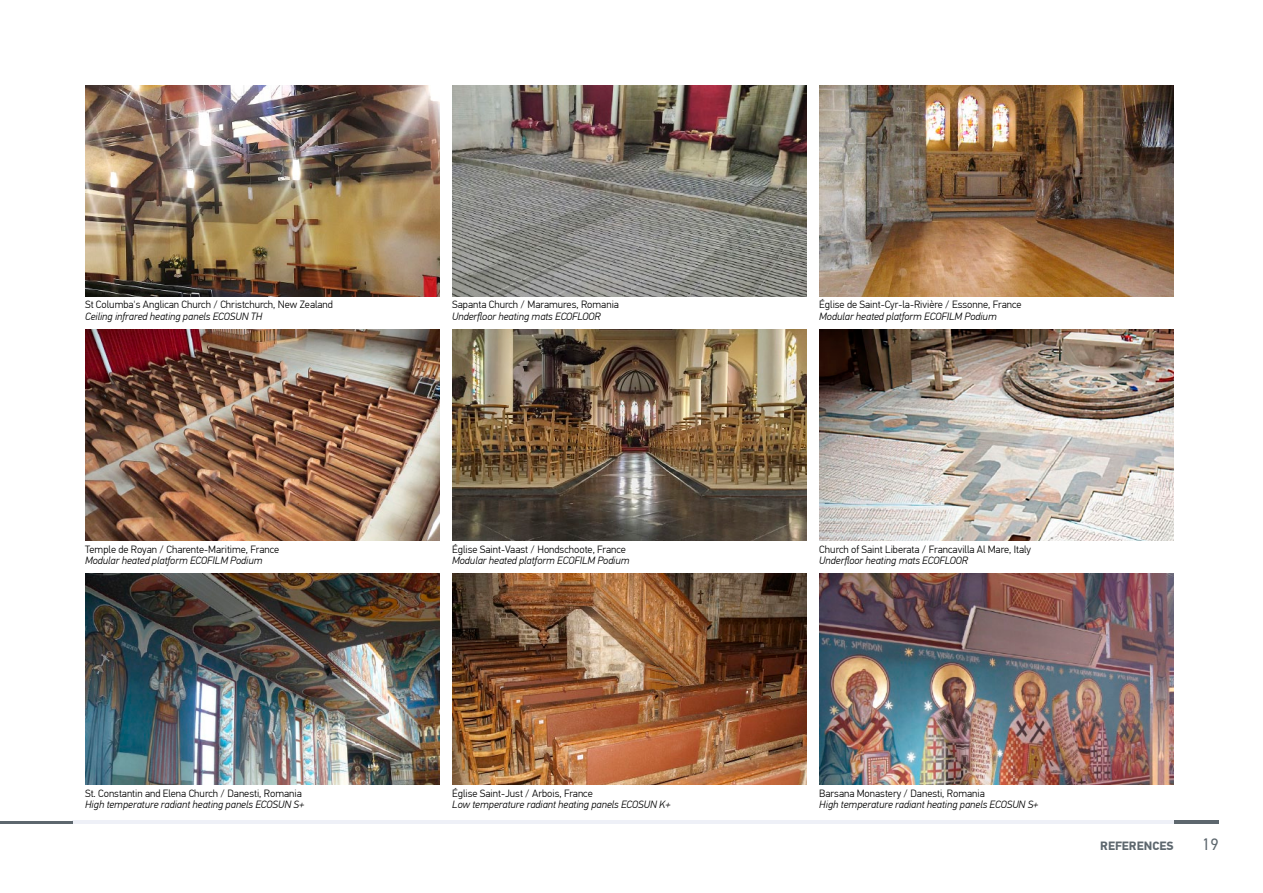
<style>
.page{position:relative;width:1263px;height:893px;background:#fff}
.page>*{position:absolute;margin:0;border:0;box-sizing:border-box;transform-origin:0 0}
.t1{font:16.5px "PF Din Text Pro";color:#5d676e}
.t2{font:700 12px "PF Din Text Pro";color:#5d676e}
.t3{font:300 10.5px "PF Din Text Pro";color:#000}
.t4{font:italic 300 10.5px "PF Din Text Pro";color:#000}
</style>
<div class="page">
<hr style="left:72px;top:821px;width:1146px;height:3px;background:#eef0f7">
<hr style="left:1174px;top:821px;width:44px;height:3px;background:#5d676e">
<hr style="left:0;top:821px;width:72px;height:2px;background:#5d676e">
<img style="left:85px;top:85px;width:354px;height:211px">
<img style="left:452px;top:85px;width:354px;height:211px">
<img style="left:819px;top:85px;width:355px;height:211px">
<img style="left:85px;top:329px;width:354px;height:211px">
<img style="left:819px;top:329px;width:355px;height:211px">
<img style="left:819px;top:573px;width:355px;height:211px">
<img style="left:452px;top:329px;width:354px;height:211px">
<img style="left:85px;top:573px;width:354px;height:211px">
<img style="left:452px;top:573px;width:354px;height:211px">
<p class="t3" style="left:85px;top:299px;width:249px">St Columba's Anglican Church / Christchurch, New Zealand</p>
<p class="t4" style="left:85px;top:310px;width:179px">Ceiling infrared heating panels ECOSUN TH</p>
<p class="t3" style="left:452px;top:299px;width:168px">Sapanta Church / Maramures, Romania</p>
<p class="t4" style="left:452px;top:310px;width:150px">Underfloor heating mats ECOFLOOR</p>
<p class="t3" style="left:819px;top:299px;width:204px">Église de Saint-Cyr-la-Rivière / Essonne, France</p>
<p class="t4" style="left:819px;top:310px;width:179px">Modular heated platform ECOFILM Podium</p>
<p class="t3" style="left:85px;top:543px;width:196px">Temple de Royan / Charente-Maritime, France</p>
<p class="t4" style="left:85px;top:554px;width:179px">Modular heated platform ECOFILM Podium</p>
<p class="t3" style="left:452px;top:543px;width:175px">Église Saint-Vaast / Hondschoote, France</p>
<p class="t4" style="left:452px;top:554px;width:179px">Modular heated platform ECOFILM Podium</p>
<p class="t3" style="left:819px;top:543px;width:213px">Church of Saint Liberata / Francavilla Al Mare, Italy</p>
<p class="t4" style="left:819px;top:554px;width:150px">Underfloor heating mats ECOFLOOR</p>
<p class="t3" style="left:85px;top:787px;width:218px">St. Constantin and Elena Church / Danesti, Romania</p>
<p class="t4" style="left:85px;top:799px;width:221px">High temperature radiant heating panels ECOSUN S+</p>
<p class="t3" style="left:452px;top:787px;width:142px">Église Saint-Just / Arbois, France</p>
<p class="t4" style="left:452px;top:799px;width:220px">Low temperature radiant heating panels ECOSUN K+</p>
<p class="t3" style="left:819px;top:787px;width:167px">Barsana Monastery / Danesti, Romania</p>
<p class="t4" style="left:819px;top:799px;width:221px">High temperature radiant heating panels ECOSUN S+</p>
<p class="t2" style="left:1100px;top:839px;width:75px">REFERENCES</p>
<h1 class="t1" style="left:1202px;top:835px;width:18px">19</h1>
</div>
